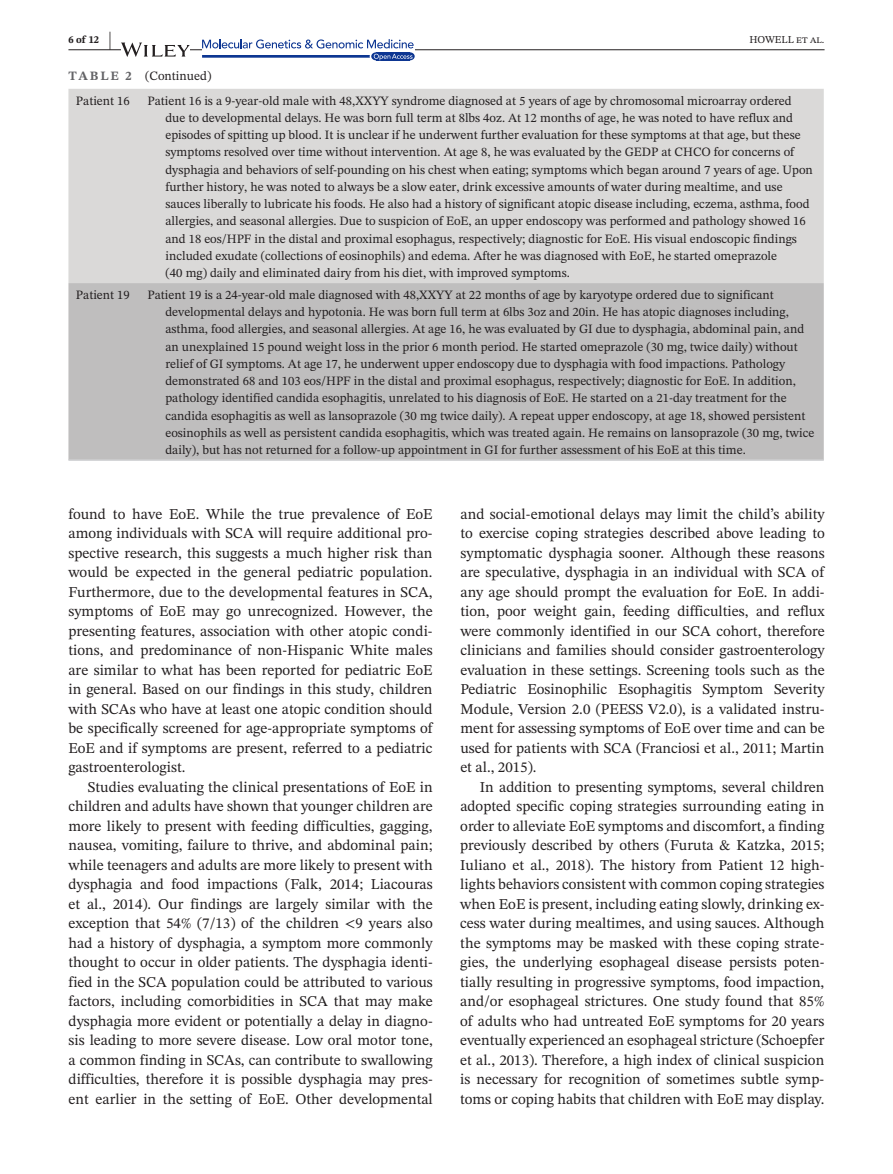
<style>
.page{position:relative;width:893px;height:1174px;background:#fff}
.page>*{position:absolute;margin:0;border:0;box-sizing:border-box;transform-origin:0 0}
.t1{font:15px/19.5px "STIX Two Text";color:#231f20;text-align:justify}
.t2{font:12.75px/17.2px "STIX Two Text";color:#231f20}
.t3{font:10.5px "STIX Two Text";color:#231f20}
.t4{font:700 10.5px "STIX Two Text";color:#231f20}
.s1{font-size:21px}
.s2{font-weight:700;color:#636366}
</style>
<div class="page">
<hr style="left:68px;top:49px;width:756px;height:1px;background:#231f20">
<svg style="left:121px;top:43px;width:69px;height:14px"></svg>
<svg style="left:202px;top:39px;width:212px;height:21px"></svg>
<div style="left:68px;top:89px;width:756px;height:194px;background:#dad9d8"></div>
<div style="left:68px;top:283px;width:756px;height:176px;background:#bfbebe"></div>
<hr style="left:68px;top:459px;width:72px;height:2px;background:#d1d2d4">
<hr style="left:140px;top:459px;width:684px;height:2px;background:#d1d2d4">
<p class="t4" style="left:68px;top:32px;width:44px">6 of 12 <span class="s1">|</span></p>
<p class="t3" style="left:749px;top:32px;width:77px">HOWELL et al.</p>
<p class="t2" style="left:68px;top:67px;width:144px"><span class="s2">TABLE 2</span> (Continued)</p>
<p class="t2" style="left:76px;top:92px;width:55px">Patient 16</p>
<p class="t2" style="left:165px;top:92px;width:649px;text-indent:-18px">Patient 16 is a 9-year-old male with 48,XXYY syndrome diagnosed at 5 years of age by chromosomal microarray ordered due to developmental delays. He was born full term at 8lbs 4oz. At 12 months of age, he was noted to have reflux and episodes of spitting up blood. It is unclear if he underwent further evaluation for these symptoms at that age, but these symptoms resolved over time without intervention. At age 8, he was evaluated by the GEDP at CHCO for concerns of dysphagia and behaviors of self-pounding on his chest when eating; symptoms which began around 7 years of age. Upon further history, he was noted to always be a slow eater, drink excessive amounts of water during mealtime, and use sauces liberally to lubricate his foods. He also had a history of significant atopic disease including, eczema, asthma, food allergies, and seasonal allergies. Due to suspicion of EoE, an upper endoscopy was performed and pathology showed 16 and 18 eos/HPF in the distal and proximal esophagus, respectively; diagnostic for EoE. His visual endoscopic findings included exudate (collections of eosinophils) and edema. After he was diagnosed with EoE, he started omeprazole<br>(40 mg) daily and eliminated dairy from his diet, with improved symptoms.</p>
<p class="t2" style="left:76px;top:286px;width:55px">Patient 19</p>
<p class="t2" style="left:165px;top:286px;width:650px;text-indent:-18px">Patient 19 is a 24-year-old male diagnosed with 48,XXYY at 22 months of age by karyotype ordered due to significant developmental delays and hypotonia. He was born full term at 6lbs 3oz and 20in. He has atopic diagnoses including, asthma, food allergies, and seasonal allergies. At age 16, he was evaluated by GI due to dysphagia, abdominal pain, and an unexplained 15 pound weight loss in the prior 6 month period. He started omeprazole (30 mg, twice daily) without relief of GI symptoms. At age 17, he underwent upper endoscopy due to dysphagia with food impactions. Pathology demonstrated 68 and 103 eos/HPF in the distal and proximal esophagus, respectively; diagnostic for EoE. In addition, pathology identified candida esophagitis, unrelated to his diagnosis of EoE. He started on a 21-day treatment for the candida esophagitis as well as lansoprazole (30 mg twice daily). A repeat upper endoscopy, at age 18, showed persistent eosinophils as well as persistent candida esophagitis, which was treated again. He remains on lansoprazole (30 mg, twice daily), but has not returned for a follow-up appointment in GI for further assessment of his EoE at this time.</p>
<p class="t1" style="left:68px;top:504px;width:366px">found to have EoE. While the true prevalence of EoE among individuals with SCA will require additional pro&shy;spective research, this suggests a much higher risk than would be expected in the general pediatric population.<br>Furthermore, due to the developmental features in SCA, symptoms of EoE may go unrecognized. However, the presenting features, association with other atopic condi&shy;tions, and predominance of non-Hispanic White males are similar to what has been reported for pediatric EoE in general. Based on our findings in this study, children with SCAs who have at least one atopic condition should be specifically screened for age-appropriate symptoms of EoE and if symptoms are present, referred to a pediatric gastroenterologist.</p>
<p class="t1" style="left:68px;top:777px;width:366px;text-indent:19px">Studies evaluating the clinical presentations of EoE in children and adults have shown that younger children are more likely to present with feeding difficulties, gagging, nausea, vomiting, failure to thrive, and abdominal pain; while teenagers and adults are more likely to present with dysphagia and food impactions (Falk, 2014; Liacouras et al., 2014). Our findings are largely similar with the exception that 54% (7/13) of the children &lt;9 years also had a history of dysphagia, a symptom more commonly thought to occur in older patients. The dysphagia identi&shy;fied in the SCA population could be attributed to various factors, including comorbidities in SCA that may make dysphagia more evident or potentially a delay in diagno&shy;sis leading to more severe disease. Low oral motor tone, a common finding in SCAs, can contribute to swallowing difficulties, therefore it is possible dysphagia may pres&shy;ent earlier in the setting of EoE. Other developmental</p>
<p class="t1" style="left:460px;top:504px;width:366px">and social-emotional delays may limit the child’s ability to exercise coping strategies described above leading to symptomatic dysphagia sooner. Although these reasons are speculative, dysphagia in an individual with SCA of any age should prompt the evaluation for EoE. In addi&shy;tion, poor weight gain, feeding difficulties, and reflux were commonly identified in our SCA cohort, therefore clinicians and families should consider gastroenterology evaluation in these settings. Screening tools such as the Pediatric Eosinophilic Esophagitis Symptom Severity Module, Version 2.0 (PEESS V2.0), is a validated instru&shy;ment for assessing symptoms of EoE over time and can be used for patients with SCA (Franciosi et al., 2011; Martin et al., 2015).</p>
<p class="t1" style="left:460px;top:777px;width:366px;text-indent:20px">In addition to presenting symptoms, several children adopted specific coping strategies surrounding eating in order to alleviate EoE symptoms and discomfort, a finding previously described by others (Furuta &amp; Katzka, 2015; Iuliano et al., 2018). The history from Patient 12 high&shy;lights behaviors consistent with common coping strategies when EoE is present, including eating slowly, drinking ex&shy;cess water during mealtimes, and using sauces. Although the symptoms may be masked with these coping strate&shy;gies, the underlying esophageal disease persists poten&shy;tially resulting in progressive symptoms, food impaction, and/or esophageal strictures. One study found that 85% of adults who had untreated EoE symptoms for 20 years eventually experienced an esophageal stricture (Schoepfer et al., 2013). Therefore, a high index of clinical suspicion is necessary for recognition of sometimes subtle symp&shy;toms or coping habits that children with EoE may display.</p>
</div>
